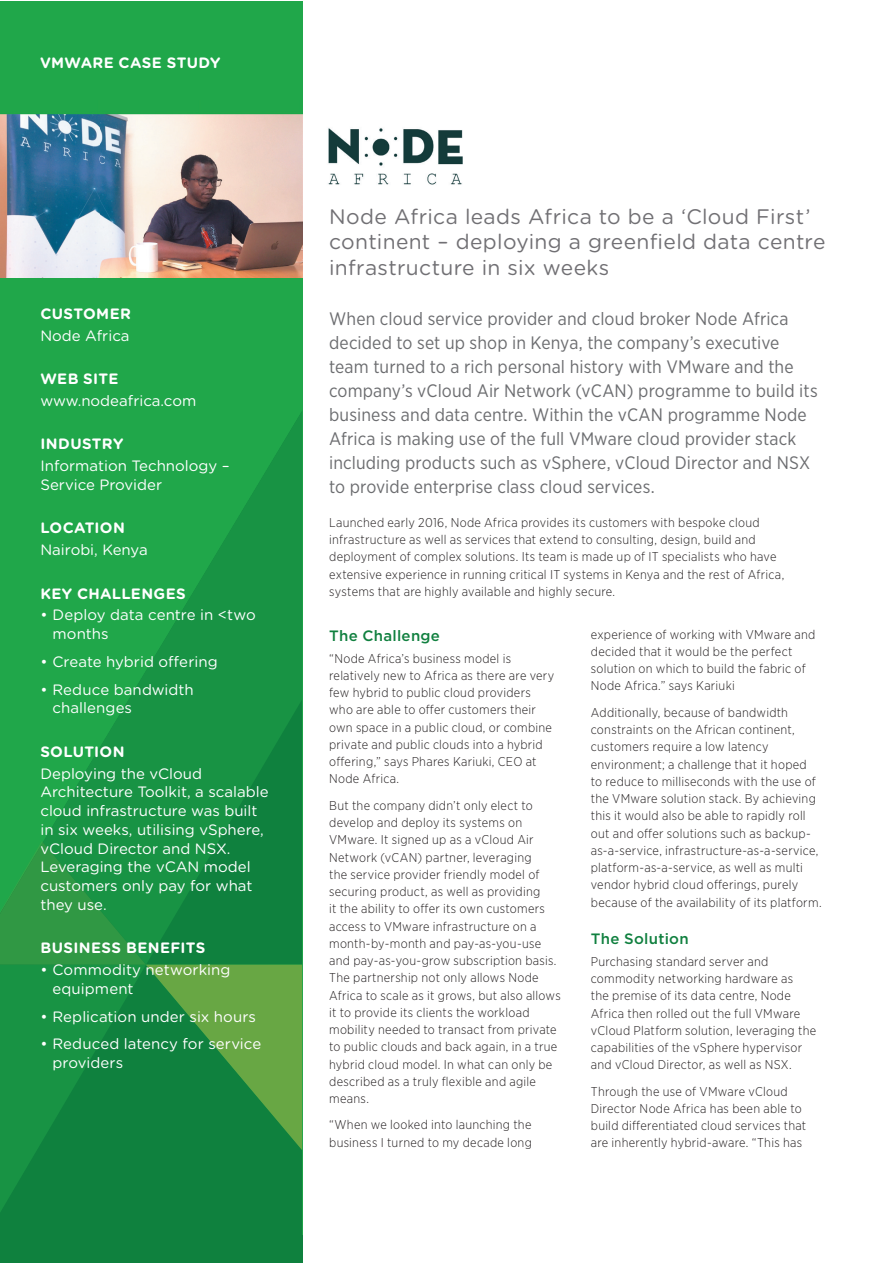
<style>
.page{position:relative;width:893px;height:1263px;background:#fff}
.page>*{position:absolute;margin:0;border:0;box-sizing:border-box;transform-origin:0 0}
.t1{font:21px/25.5px "Gotham Rounded";letter-spacing:.015em;color:#717074}
.t2{font:18px/24px "Gotham Narrow";letter-spacing:.005em;color:#6c6d70}
.t3{font:15px/18.8px "Gotham Rounded";color:#fff}
.t4{font:700 15px "Gotham Rounded";letter-spacing:.025em;color:#fff}
.t5{font:500 15px "Gotham";letter-spacing:.02em;color:#10803f}
.t6{font:300 12.75px/17.2px "Gotham Narrow";letter-spacing:.02em;color:#231f20}
</style>
<div class="page">
<div style="left:0;top:1px;width:302px;height:1234px;background:#20a74a"></div>
<div style="left:0;top:1213px;width:302px;height:50px;background:#0f813e"></div>
<svg style="left:44px;top:412px;width:258px;height:429px"></svg>
<svg style="left:0;top:841px;width:302px;height:372px;background:#1f8d41"></svg>
<img style="left:0;top:114px;width:302px;height:163px">
<img style="left:328px;top:128px;width:135px;height:57px">
<p class="t4" style="left:40px;top:51px;width:182px">VMWARE CASE STUDY</p>
<p class="t4" style="left:40px;top:303px;width:92px">CUSTOMER</p>
<p class="t3" style="left:40px;top:325px;width:91px">Node Africa</p>
<p class="t4" style="left:40px;top:368px;width:80px">WEB SITE</p>
<p class="t3" style="left:40px;top:390px;width:157px">www.nodeafrica.com</p>
<p class="t4" style="left:40px;top:433px;width:84px">INDUSTRY</p>
<p class="t3" style="left:40px;top:456px;width:191px">Information Technology –<br>Service Provider</p>
<p class="t4" style="left:40px;top:517px;width:86px">LOCATION</p>
<p class="t3" style="left:40px;top:540px;width:109px">Nairobi, Kenya</p>
<p class="t4" style="left:40px;top:582px;width:147px">KEY CHALLENGES</p>
<p class="t3" style="left:52px;top:605px;width:205px;text-indent:-12px">• Deploy data centre in &lt;two months</p>
<p class="t3" style="left:40px;top:651px;width:179px">• Create hybrid offering</p>
<p class="t3" style="left:52px;top:679px;width:143px;text-indent:-12px">• Reduce bandwidth challenges</p>
<p class="t4" style="left:40px;top:741px;width:86px">SOLUTION</p>
<p class="t3" style="left:40px;top:763px;width:230px">Deploying the vCloud<br>Architecture Toolkit, a scalable cloud infrastructure was built in six weeks, utilising vSphere, vCloud Director and NSX.<br>Leveraging the vCAN model customers only pay for what they use.</p>
<p class="t4" style="left:40px;top:937px;width:166px">BUSINESS BENEFITS</p>
<p class="t3" style="left:52px;top:960px;width:179px;text-indent:-12px">• Commodity networking equipment</p>
<p class="t3" style="left:40px;top:1006px;width:217px">• Replication under six hours</p>
<p class="t3" style="left:52px;top:1034px;width:210px;text-indent:-12px">• Reduced latency for service providers</p>
<h1 class="t1" style="left:329px;top:203px;width:498px">Node Africa leads Africa to be a ‘Cloud First’ continent – deploying a greenfield data centre infrastructure in six weeks</h1>
<p class="t2" style="left:329px;top:306px;width:490px">When cloud service provider and cloud broker Node Africa decided to set up shop in Kenya, the company’s executive team turned to a rich personal history with VMware and the company’s vCloud Air Network (vCAN) programme to build its business and data centre. Within the vCAN programme Node Africa is making use of the full VMware cloud provider stack including products such as vSphere, vCloud Director and NSX to provide enterprise class cloud services.</p>
<p class="t6" style="left:329px;top:513px;width:457px">Launched early 2016, Node Africa provides its customers with bespoke cloud infrastructure as well as services that extend to consulting, design, build and deployment of complex solutions. Its team is made up of IT specialists who have extensive experience in running critical IT systems in Kenya and the rest of Africa, systems that are highly available and highly secure.</p>
<p class="t5" style="left:329px;top:626px;width:112px">The Challenge</p>
<p class="t6" style="left:329px;top:649px;width:227px">“Node Africa’s business model is relatively new to Africa as there are very few hybrid to public cloud providers who are able to offer customers their own space in a public cloud, or combine private and public clouds into a hybrid offering,” says Phares Kariuki, CEO at Node Africa.</p>
<p class="t6" style="left:329px;top:796px;width:233px">But the company didn’t only elect to develop and deploy its systems on VMware. It signed up as a vCloud Air Network (vCAN) partner, leveraging<br>the service provider friendly model of securing product, as well as providing<br>it the ability to offer its own customers access to VMware infrastructure on a month-by-month and pay-as-you-use and pay-as-you-grow subscription basis.<br>The partnership not only allows Node Africa to scale as it grows, but also allows it to provide its clients the workload mobility needed to transact from private to public clouds and back again, in a true hybrid cloud model. In what can only be described as a truly flexible and agile means.</p>
<p class="t6" style="left:329px;top:1116px;width:204px">“When we looked into launching the business I turned to my decade long</p>
<p class="t6" style="left:591px;top:625px;width:226px">experience of working with VMware and decided that it would be the perfect solution on which to build the fabric of Node Africa.” says Kariuki</p>
<p class="t6" style="left:591px;top:703px;width:232px">Additionally, because of bandwidth constraints on the African continent, customers require a low latency environment; a challenge that it hoped<br>to reduce to milliseconds with the use of the VMware solution stack. By achieving this it would also be able to rapidly roll out and offer solutions such as backup&shy;as-a-service, infrastructure-as-a-service, platform-as-a-service, as well as multi vendor hybrid cloud offerings, purely because of the availability of its platform.</p>
<p class="t5" style="left:591px;top:929px;width:99px">The Solution</p>
<p class="t6" style="left:591px;top:952px;width:227px">Purchasing standard server and commodity networking hardware as<br>the premise of its data centre, Node Africa then rolled out the full VMware vCloud Platform solution, leveraging the capabilities of the vSphere hypervisor and vCloud Director, as well as NSX.</p>
<p class="t6" style="left:591px;top:1082px;width:217px">Through the use of VMware vCloud Director Node Africa has been able to build differentiated cloud services that are inherently hybrid-aware. “This has</p>
</div>
